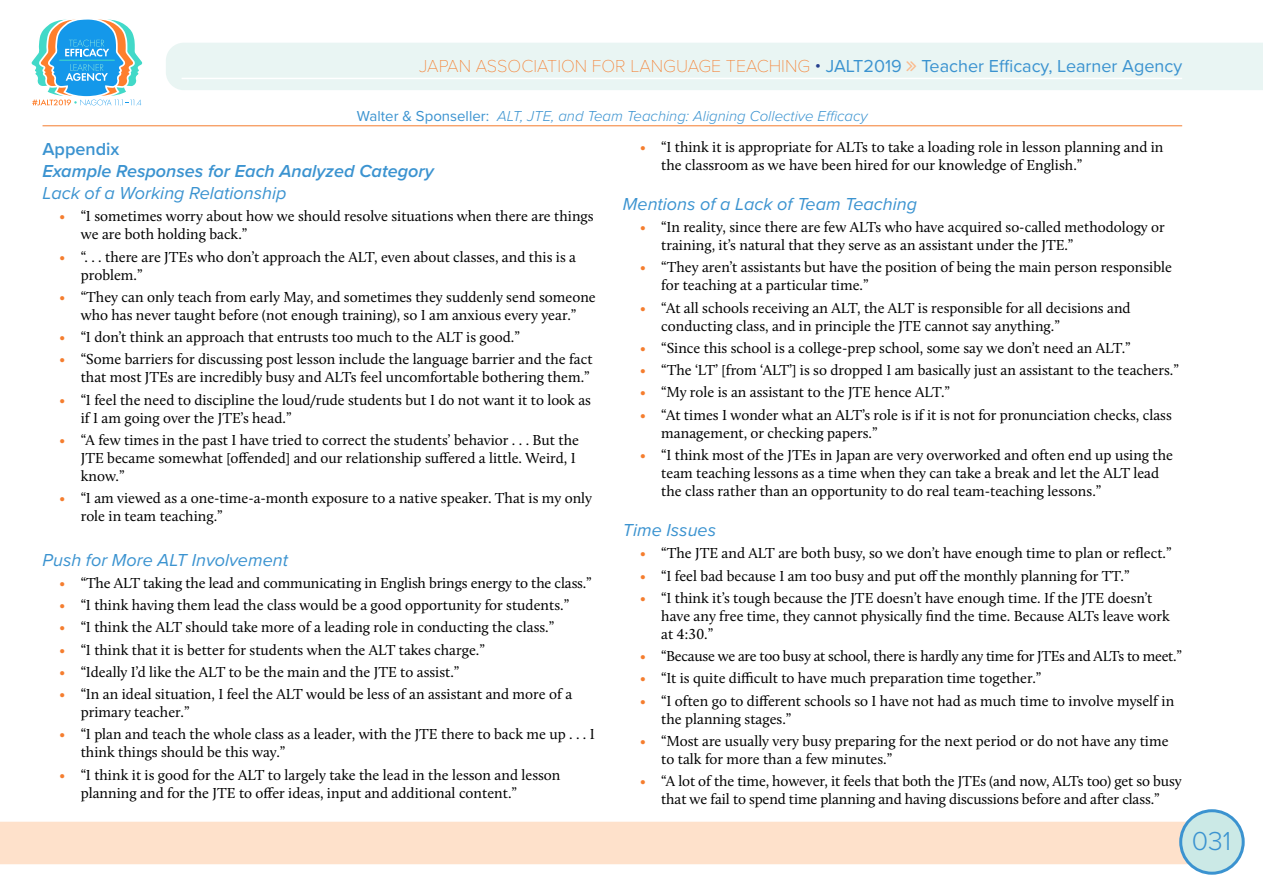
<style>
.page{position:relative;width:1263px;height:893px;background:#fff}
.page>*{position:absolute;margin:0;border:0;box-sizing:border-box;transform-origin:0 0}
.t1{font:300 27px "Proxima Nova";color:#3b93d0}
.t2{font:italic 18px "Proxima Nova";color:#3b93d0}
.t3{font:18px "Proxima Nova";color:#3b93d0}
.t4{font:italic 600 18px "Proxima Nova";color:#3b93d0}
.t5{font:600 18px "Proxima Nova";color:#3b93d0}
.t6{font:15px/18px "Calluna";color:#000}
.t7{font:15px "Calluna";letter-spacing:-.02em;color:#000}
.t8{font:italic 300 15px "Proxima Nova";color:#3b93d0}
.s1{font-family:"Proxima Nova T";font-weight:100;color:#f57d2e}
.s2{font-weight:300;color:#25408f}
.s3{font-weight:400;font-style:normal}
.s4{color:#f57d2e}
</style>
<div class="page">
<div style="left:0;top:822px;width:1190px;height:42px;background:#fee1cb"></div>
<div style="left:1181px;top:811px;width:62px;height:62px;background:#cbe9e6;border-radius:50%"></div>
<div style="left:1179px;top:809px;width:66px;height:66px;border:3px solid #3b93d0;border-radius:50%"></div>
<svg style="left:31px;top:19px;width:112px;height:87px"></svg>
<div style="left:166px;top:43px;width:1097px;height:47px;background:#e9f5f3"></div>
<hr style="left:182px;top:78px;width:1000px;height:1px;background:#fff">
<hr style="left:43px;top:126px;width:1139px;height:1px;background:#f57d2e">
<svg style="left:907px;top:61px;width:9px;height:10px"></svg>
<p class="t3" style="left:419px;top:52px;width:764px"><span class="s1">JAPAN ASSOCIATION FOR LANGUAGE TEACHING</span> <span class="s2">•</span> JALT2019 Teacher Efficacy, Learner Agency</p>
<p class="t8" style="left:357px;top:105px;width:512px"><span class="s3">Walter &amp; Sponseller:</span> ALT, JTE, and Team Teaching: Aligning Collective Efficacy</p>
<p class="t5" style="left:43px;top:135px;width:78px">Appendix</p>
<p class="t4" style="left:43px;top:157px;width:393px">Example Responses for Each Analyzed Category</p>
<p class="t2" style="left:43px;top:180px;width:245px">Lack of a Working Relationship</p>
<p class="t6" style="left:81px;top:207px;width:514px;text-indent:-21px"><span class="s4">•</span> “I sometimes worry about how we should resolve situations when there are things we are both holding back.”</p>
<p class="t6" style="left:81px;top:247px;width:497px;text-indent:-21px"><span class="s4">•</span> “. . . there are JTEs who don’t approach the ALT, even about classes, and this is a problem.”</p>
<p class="t6" style="left:60px;top:288px;width:538px;text-align:center"><span class="s4">•</span> “They can only teach from early May, and sometimes they suddenly send someone who has never taught before (not enough training), so I am anxious every year.”</p>
<p class="t6" style="left:60px;top:328px;width:462px"><span class="s4">•</span> “I don’t think an approach that entrusts too much to the ALT is good.”</p>
<p class="t6" style="left:60px;top:350px;width:535px;text-align:right"><span class="s4">•</span> “Some barriers for discussing post lesson include the language barrier and the fact that most JTEs are incredibly busy and ALTs feel uncomfortable bothering them.”</p>
<p class="t6" style="left:81px;top:390px;width:512px;text-indent:-21px"><span class="s4">•</span> “I feel the need to discipline the loud/rude students but I do not want it to look as if I am going over the JTE’s head.”</p>
<p class="t6" style="left:81px;top:431px;width:500px;text-indent:-21px"><span class="s4">•</span> “A few times in the past I have tried to correct the students’ behavior . . . But the<br>JTE became somewhat [offended] and our relationship suffered a little. Weird, I know.”</p>
<p class="t6" style="left:81px;top:489px;width:513px;text-indent:-21px"><span class="s4">•</span> “I am viewed as a one-time-a-month exposure to a native speaker. That is my only role in team teaching.”</p>
<p class="t2" style="left:43px;top:546px;width:247px">Push for More ALT Involvement</p>
<p class="t6" style="left:60px;top:574px;width:534px"><span class="s4">•</span> “The ALT taking the lead and communicating in English brings energy to the class.”</p>
<p class="t6" style="left:60px;top:596px;width:511px"><span class="s4">•</span> “I think having them lead the class would be a good opportunity for students.”</p>
<p class="t6" style="left:60px;top:618px;width:496px"><span class="s4">•</span> “I think the ALT should take more of a leading role in conducting the class.”</p>
<p class="t6" style="left:60px;top:640px;width:427px"><span class="s4">•</span> “I think that it is better for students when the ALT takes charge.”</p>
<p class="t6" style="left:60px;top:663px;width:401px"><span class="s4">•</span> “Ideally I’d like the ALT to be the main and the JTE to assist.”</p>
<p class="t6" style="left:81px;top:685px;width:493px;text-indent:-21px"><span class="s4">•</span> “In an ideal situation, I feel the ALT would be less of an assistant and more of a primary teacher.”</p>
<p class="t6" style="left:81px;top:725px;width:515px;text-indent:-21px"><span class="s4">•</span> “I plan and teach the whole class as a leader, with the JTE there to back me up . . . I think things should be this way.”</p>
<p class="t6" style="left:81px;top:765px;width:481px;text-indent:-21px"><span class="s4">•</span> “I think it is good for the ALT to largely take the lead in the lesson and lesson planning and for the JTE to offer ideas, input and additional content.”</p>
<p class="t6" style="left:661px;top:137px;width:504px;text-indent:-21px"><span class="s4">•</span> “I think it is appropriate for ALTs to take a loading role in lesson planning and in the classroom as we have been hired for our knowledge of English.”</p>
<p class="t2" style="left:623px;top:190px;width:296px">Mentions of a Lack of Team Teaching</p>
<p class="t6" style="left:661px;top:218px;width:505px;text-indent:-21px"><span class="s4">•</span> “In reality, since there are few ALTs who have acquired so-called methodology or training, it’s natural that they serve as an assistant under the JTE.”</p>
<p class="t6" style="left:661px;top:258px;width:512px;text-indent:-21px"><span class="s4">•</span> “They aren’t assistants but have the position of being the main person responsible for teaching at a particular time.”</p>
<p class="t6" style="left:661px;top:298px;width:471px;text-indent:-21px"><span class="s4">•</span> “At all schools receiving an ALT, the ALT is responsible for all decisions and conducting class, and in principle the JTE cannot say anything.”</p>
<p class="t6" style="left:640px;top:339px;width:492px"><span class="s4">•</span> “Since this school is a college-prep school, some say we don’t need an ALT.”</p>
<p class="t6" style="left:640px;top:361px;width:540px"><span class="s4">•</span> “The ‘LT’ [from ‘ALT’] is so dropped I am basically just an assistant to the teachers.”</p>
<p class="t6" style="left:640px;top:383px;width:312px"><span class="s4">•</span> “My role is an assistant to the JTE hence ALT.”</p>
<p class="t6" style="left:661px;top:405px;width:512px;text-indent:-21px"><span class="s4">•</span> “At times I wonder what an ALT’s role is if it is not for pronunciation checks, class management, or checking papers.”</p>
<p class="t6" style="left:661px;top:446px;width:513px;text-indent:-21px"><span class="s4">•</span> “I think most of the JTEs in Japan are very overworked and often end up using the team teaching lessons as a time when they can take a break and let the ALT lead the class rather than an opportunity to do real team-teaching lessons.”</p>
<p class="t2" style="left:623px;top:517px;width:95px">Time Issues</p>
<p class="t6" style="left:640px;top:544px;width:533px"><span class="s4">•</span> “The JTE and ALT are both busy, so we don’t have enough time to plan or reflect.”</p>
<p class="t6" style="left:640px;top:566px;width:491px"><span class="s4">•</span> “I feel bad because I am too busy and put off the monthly planning for TT.”</p>
<p class="t6" style="left:661px;top:589px;width:510px;text-indent:-21px"><span class="s4">•</span> “I think it’s tough because the JTE doesn’t have enough time. If the JTE doesn’t have any free time, they cannot physically find the time. Because ALTs leave work at 4:30.”</p>
<p class="t7" style="left:640px;top:647px;width:543px"><span class="s4">•</span> “Because we are too busy at school, there is hardly any time for JTEs and ALTs to meet.”</p>
<p class="t6" style="left:640px;top:669px;width:403px"><span class="s4">•</span> “It is quite difficult to have much preparation time together.”</p>
<p class="t6" style="left:661px;top:691px;width:514px;text-indent:-21px"><span class="s4">•</span> “I often go to different schools so I have not had as much time to involve myself in the planning stages.”</p>
<p class="t6" style="left:661px;top:732px;width:509px;text-indent:-21px"><span class="s4">•</span> “Most are usually very busy preparing for the next period or do not have any time to talk for more than a few minutes.”</p>
<p class="t6" style="left:640px;top:772px;width:543px;text-align:center"><span class="s4">•</span> “A lot of the time, however, it feels that both the JTEs (and now, ALTs too) get so busy that we fail to spend time planning and having discussions before and after class.”</p>
<h1 class="t1" style="left:1192px;top:820px;width:41px">031</h1>
</div>
